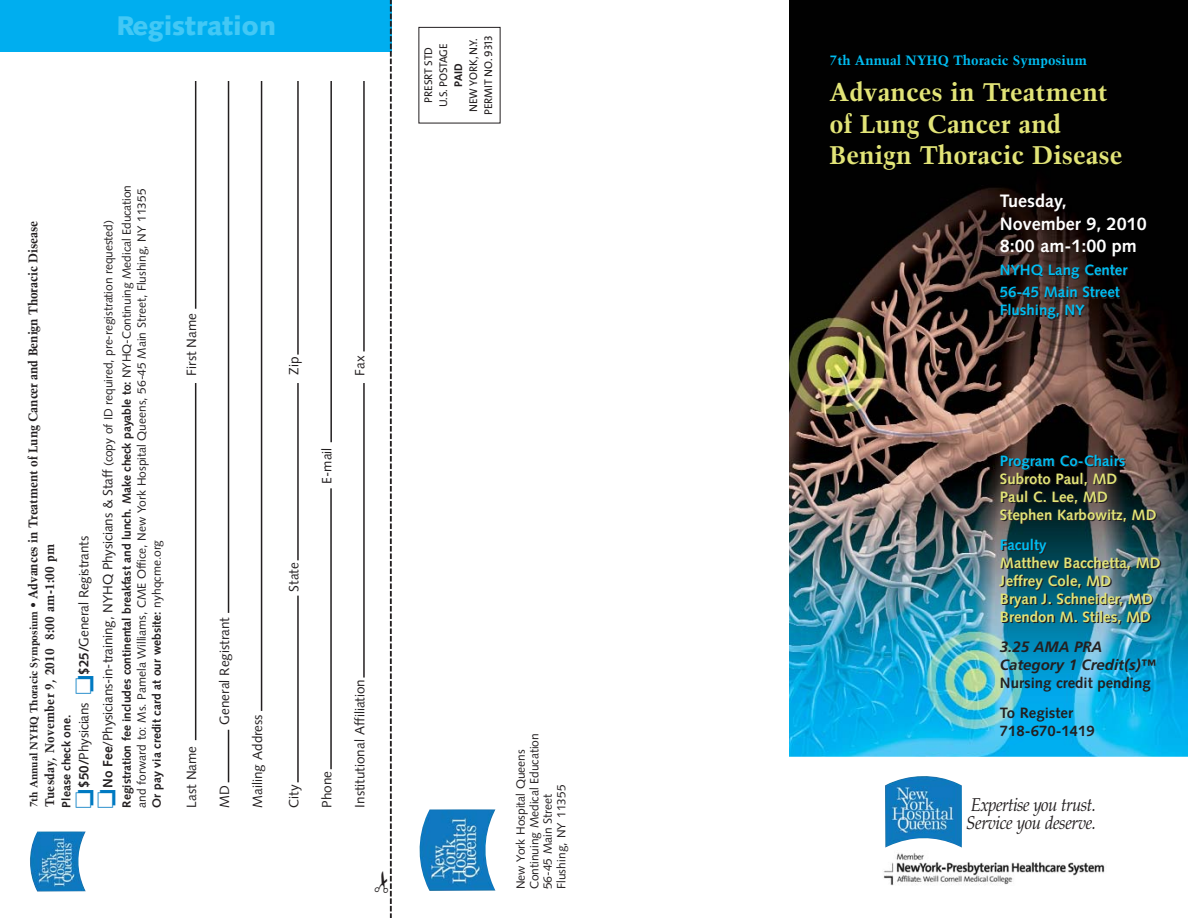
<style>
.page{position:relative;width:1188px;height:918px;background:#fff}
.page>*{position:absolute;margin:0;border:0;box-sizing:border-box;transform-origin:0 0}
.t1{font:900 27px "Syntax";color:#43c8f5}
.t2{font:700 25.5px/31.5px "Trump Mediaeval";color:#e2e477}
.t3{font:italic 18.6px/18px "Palatino";letter-spacing:-.03em;color:#231f20;scale:.91 1}
.t4{font:700 18px/22.5px "Syntax";color:#fff}
.t5{font:700 15px/18px "Syntax";color:#e2e477}
.t6{font:700 15px/22.5px "Syntax";color:#00bdf2}
.t7{font:700 15px/30px "Syntax";color:#231f20}
.t8{font:italic 700 15px/18px "Frutiger";color:#231f20}
.t9{font:13.5px/24px "Syntax";letter-spacing:-.005em;color:#231f20}
.t10{font:700 13.5px "Trump Mediaeval";color:#00bdf2}
.t11{font:700 12.6px/16.5px "Trump Mediaeval";letter-spacing:-.01em;color:#231f20;scale:.95 1}
.t12{font:12px/13.5px "Syntax";color:#231f20}
.t13{font:700 12px "Syntax";color:#231f20}
.t14{font:11.25px/15px "The Sans";letter-spacing:-.005em;color:#231f20;text-align:center}
.t15{font:700 11.25px "The Sans";color:#231f20}
.s1{font-weight:700}
.s2{color:#007ac2}
.s3{font-size:12px}
.s4{font-size:10.5px}
.s5{font-family:"The Sans Caps"}
</style>
<div class="page">
<img style="left:419px;top:809px;width:76px;height:82px">
<hr style="left:363px;top:383px;width:2px;height:295px;background:#231f20">
<hr style="left:363px;top:81px;width:2px;height:270px;background:#231f20">
<hr style="left:195px;top:383px;width:1px;height:357px;background:#231f20">
<hr style="left:195px;top:81px;width:1px;height:228px;background:#231f20">
<hr style="left:228px;top:730px;width:1px;height:52px;background:#231f20">
<hr style="left:261px;top:81px;width:1px;height:630px;background:#231f20">
<hr style="left:297px;top:596px;width:2px;height:186px;background:#231f20">
<hr style="left:297px;top:383px;width:2px;height:177px;background:#231f20">
<hr style="left:297px;top:81px;width:2px;height:274px;background:#231f20">
<hr style="left:330px;top:81px;width:2px;height:361px;background:#231f20">
<hr style="left:330px;top:488px;width:2px;height:281px;background:#231f20">
<hr style="left:228px;top:81px;width:1px;height:532px;background:#231f20">
<div style="left:0;top:0;width:392px;height:52px;background:#00aeef"></div>
<img style="left:30px;top:832px;width:56px;height:60px">
<img style="left:789px;top:0;width:399px;height:757px">
<img style="left:885px;top:776px;width:77px;height:72px">
<img style="left:883px;top:852px;width:222px;height:34px">
<svg style="left:389px;top:0;width:3px;height:918px"></svg>
<h1 class="t1" style="left:117px;top:10px;width:161px">Registration</h1>
<p class="t12" style="left:119px;top:808px;width:624px;line-height:15px;rotate:-90deg"><span class="s1">Registration fee includes continental breakfast and lunch. Make check payable to:</span> NYHQ-Continuing Medical Education and forward to: Ms. Pamela Williams, CME Office, New York Hospital Queens, 56-45 Main Street, Flushing, NY 11355<br><span class="s1">Or pay via credit card at our website:</span> nyhqcme.org</p>
<p class="t9" style="left:72px;top:808px;width:589px;text-indent:20px;rotate:-90deg"><span class="s1">$50/</span>Physicians <span class="s2">❏</span><span class="s1">$25/</span>General Registrants<br><span class="s2">❏</span><span class="s1">No Fee</span>/Physicians-in-training, NYHQ Physicians &amp; Staff <span class="s3">(copy of ID required, pre-registration requested)</span></p>
<p class="t11" style="left:25px;top:807px;width:619px;rotate:-90deg"><span class="s4">7th Annual NYHQ Thoracic Symposium</span> <span class="s3">•</span> Advances in Treatment of Lung Cancer and Benign Thoracic Disease<br>Tuesday, November 9, 2010 8:00 am-1:00 pm</p>
<p class="t13" style="left:59px;top:808px;width:94px;rotate:-90deg">Please check one.</p>
<p class="t9" style="left:180px;top:376px;width:64px;rotate:-90deg">First Name</p>
<p class="t9" style="left:180px;top:808px;width:63px;rotate:-90deg">Last Name</p>
<p class="t9" style="left:213px;top:725px;width:109px;rotate:-90deg">General Registrant</p>
<p class="t9" style="left:213px;top:808px;width:24px;rotate:-90deg">MD</p>
<p class="t9" style="left:246px;top:808px;width:95px;rotate:-90deg">Mailing Address</p>
<p class="t9" style="left:282px;top:375px;width:20px;rotate:-90deg">Zip</p>
<p class="t9" style="left:348px;top:376px;width:22px;rotate:-90deg">Fax</p>
<p class="t9" style="left:315px;top:484px;width:38px;rotate:-90deg">E-mail</p>
<p class="t9" style="left:282px;top:592px;width:31px;rotate:-90deg">State</p>
<p class="t9" style="left:282px;top:808px;width:25px;rotate:-90deg">City</p>
<p class="t9" style="left:315px;top:808px;width:38px;rotate:-90deg">Phone</p>
<p class="t9" style="left:348px;top:808px;width:130px;rotate:-90deg">Institutional Affiliation</p>
<p class="t14" style="left:466px;top:115px;width:82px;text-align:left;rotate:-90deg">NEW YORK, N.Y.<br>PERMIT NO. <span class="s5">9313</span></p>
<p class="t14" style="left:421px;top:107px;width:65px;rotate:-90deg">PRESRT STD<br>U.S. POSTAGE</p>
<p class="t15" style="left:449px;top:87px;width:24px;rotate:-90deg">PAID</p>
<p class="t12" style="left:514px;top:889px;width:158px;rotate:-90deg">New York Hospital Queens<br>Continuing Medical Education<br>56-45 Main Street<br>Flushing, NY 11355</p>
<p class="t10" style="left:830px;top:52px;width:259px">7th Annual NYHQ Thoracic Symposium</p>
<h2 class="t2" style="left:830px;top:76px;width:295px">Advances in Treatment of Lung Cancer and<br>Benign Thoracic Disease</h2>
<h3 class="t4" style="left:1000px;top:190px;width:149px">Tuesday,<br>November 9, 2010<br>8:00 am-1:00 pm</h3>
<p class="t6" style="left:1000px;top:259px;width:129px">NYHQ Lang Center<br>56-45 Main Street</p>
<p class="t6" style="left:1000px;top:299px;width:86px">Flushing, NY</p>
<p class="t6" style="left:1000px;top:450px;width:127px">Program Co-Chairs</p>
<p class="t5" style="left:1000px;top:470px;width:158px">Subroto Paul, MD<br>Paul C. Lee, MD<br>Stephen Karbowitz, MD</p>
<p class="t6" style="left:1000px;top:534px;width:48px">Faculty</p>
<p class="t5" style="left:1000px;top:554px;width:162px">Matthew Bacchetta, MD<br>Jeffrey Cole, MD<br>Bryan J. Schneider, MD<br>Brendon M. Stiles, MD</p>
<p class="t8" style="left:1000px;top:638px;width:157px">3.25 AMA PRA<br>Category 1 Credit(s)™</p>
<p class="t7" style="left:1000px;top:668px;width:152px">Nursing credit pending<br>To Register</p>
<p class="t7" style="left:1000px;top:716px;width:97px">718-670-1419</p>
<h3 class="t3" style="left:966px;top:796px;width:144px">Expertise you trust.<br>Service you deserve.</h3>
</div>
